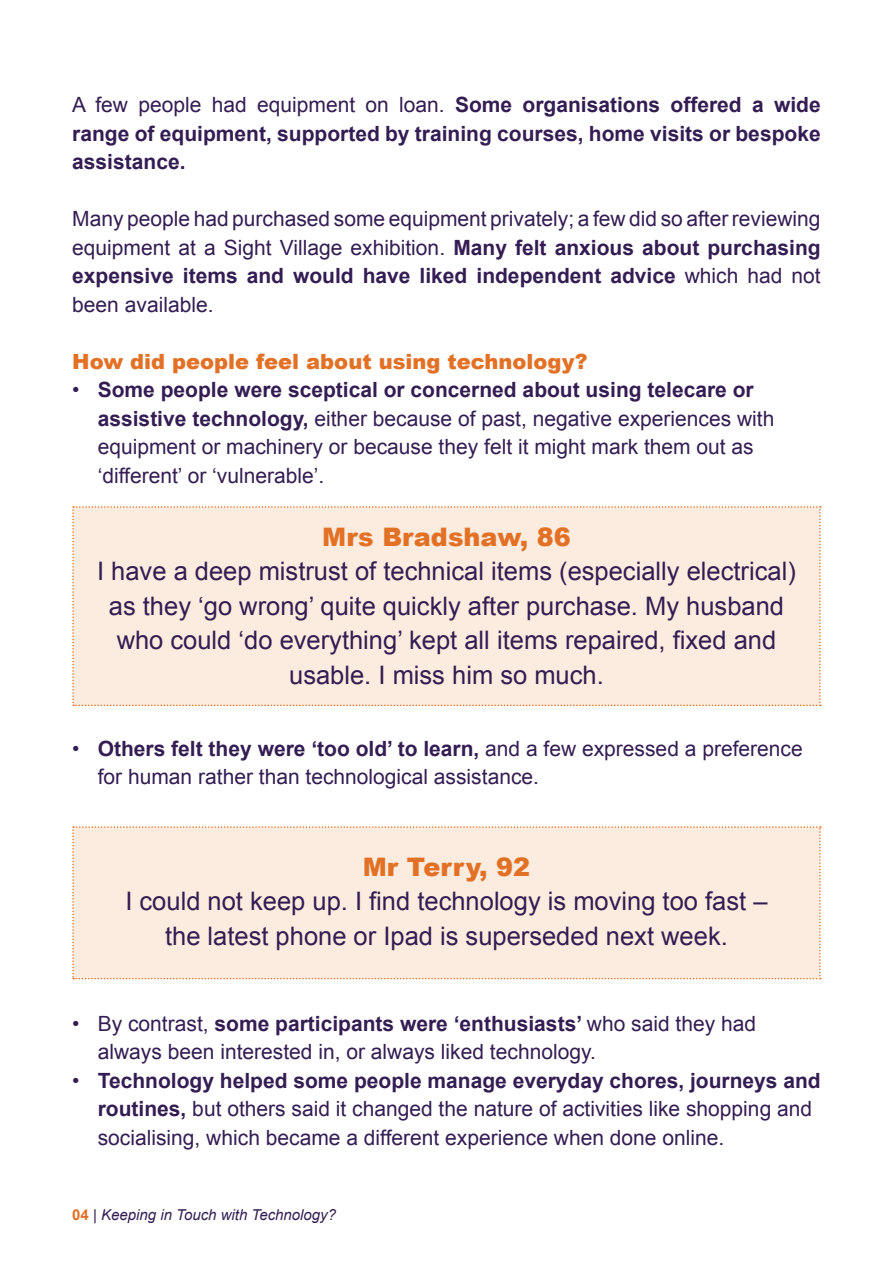
<style>
.page{position:relative;width:893px;height:1263px;background:#fff}
.page>*{position:absolute;margin:0;border:0;box-sizing:border-box;transform-origin:0 0}
.t1{font:25.5px/34.5px "Arial";color:#341d53;text-align:center}
.t2{font:900 25.5px "Arial";color:#e27126}
.t3{font:21px/28.5px "Arial";color:#341d53}
.t4{font:700 21px/28.5px "Arial";color:#341d53;text-align:justify}
.t5{font:900 21px "Arial";color:#e27126}
.t6{font:italic 15px "Arial";color:#341d53}
.s1{font-weight:400}
.s2{font-weight:700}
.s3{font-weight:700;font-style:normal;color:#e27126}
.s4{font-style:normal}
</style>
<div class="page">
<div style="left:72px;top:506px;width:749px;height:200px;background:#fbecdf"></div>
<div style="left:72px;top:826px;width:749px;height:153px;background:#fbecdf"></div>
<p class="t4" style="left:72px;top:91px;width:750px"><span class="s1">A few people had equipment on loan.</span> Some organisations offered a wide range of equipment, supported by training courses, home visits or bespoke assistance.</p>
<p class="t3" style="left:72px;top:205px;width:750px;text-align:justify">Many people had purchased some equipment privately; a few did so after reviewing equipment at a Sight Village exhibition. <span class="s2">Many felt anxious about purchasing expensive items and would have liked independent advice</span> which had not been available.</p>
<p class="t5" style="left:72px;top:346px;width:517px">How did people feel about using technology?</p>
<p class="t3" style="left:98px;top:376px;width:678px;text-indent:-25px">• <span class="s2">Some people were sceptical or concerned about using telecare or assistive technology,</span> either because of past, negative experiences with equipment or machinery or because they felt it might mark them out as ‘different’ or ‘vulnerable’.</p>
<p class="t2" style="left:322px;top:518px;width:250px">Mrs Bradshaw, 86</p>
<p class="t1" style="left:97px;top:554px;width:700px">I have a deep mistrust of technical items (especially electrical) as they ‘go wrong’ quite quickly after purchase. My husband who could ‘do everything’ kept all items repaired, fixed and usable. I miss him so much.</p>
<p class="t3" style="left:98px;top:734px;width:706px;text-indent:-25px">• <span class="s2">Others felt they were ‘too old’ to learn,</span> and a few expressed a preference for human rather than technological assistance.</p>
<p class="t2" style="left:363px;top:848px;width:169px">Mr Terry, 92</p>
<p class="t1" style="left:125px;top:884px;width:644px">I could not keep up. I find technology is moving too fast – the latest phone or Ipad is superseded next week.</p>
<p class="t3" style="left:98px;top:1009px;width:660px;text-indent:-25px">• By contrast, <span class="s2">some participants were ‘enthusiasts’</span> who said they had always been interested in, or always liked technology.</p>
<p class="t3" style="left:98px;top:1066px;width:724px;text-indent:-25px">• <span class="s2">Technology helped some people manage everyday chores, journeys and routines,</span> but others said it changed the nature of activities like shopping and socialising, which became a different experience when done online.</p>
<p class="t6" style="left:72px;top:1205px;width:265px"><span class="s3">04</span> <span class="s4">|</span> Keeping in Touch with Technology?</p>
</div>
